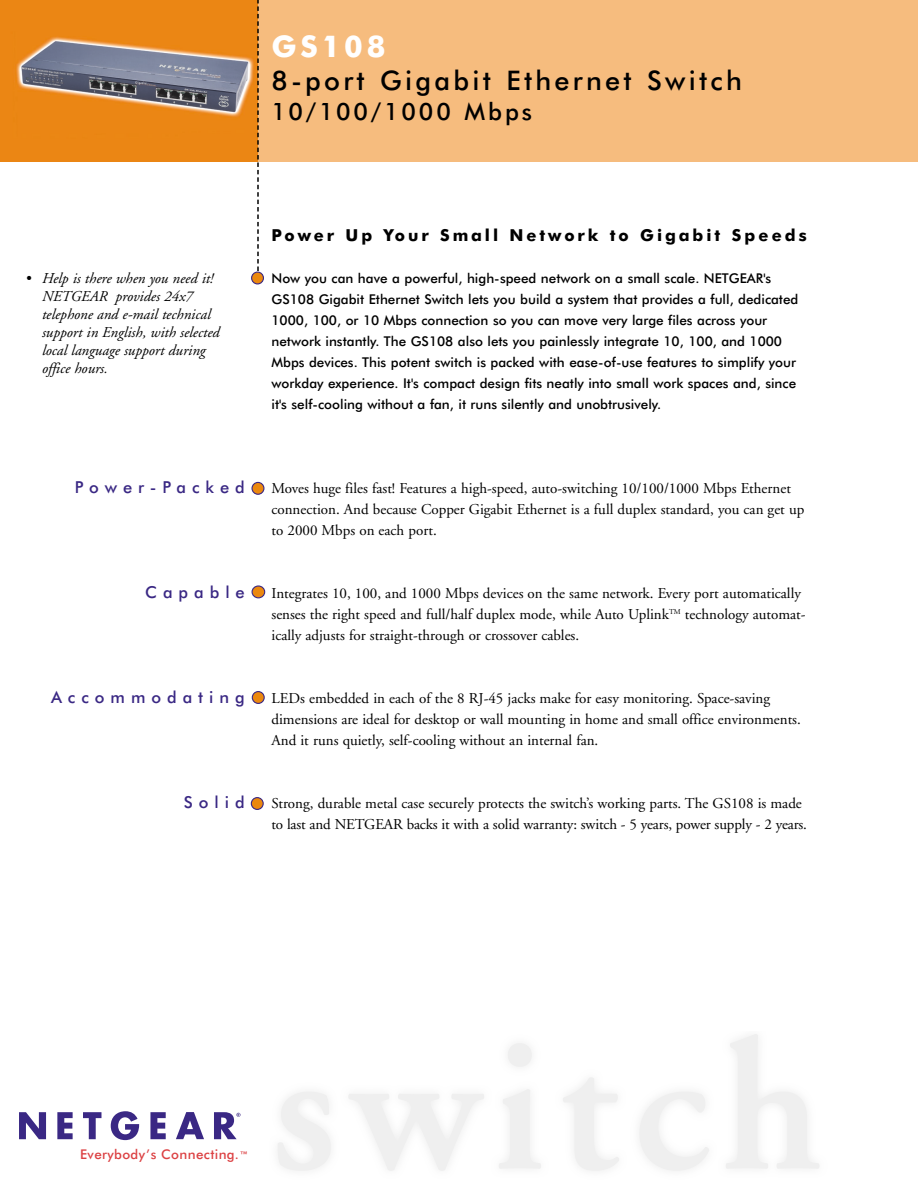
<style>
.page{position:relative;width:918px;height:1188px;background:#fff}
.page>*{position:absolute;margin:0;border:0;box-sizing:border-box;transform-origin:0 0}
.t1{font:700 30px "Futura BT";letter-spacing:.125em;color:#fff}
.t2{font:500 27px "Futura BT";letter-spacing:.12em;color:#000}
.t3{font:500 24px "Futura BT";letter-spacing:.12em;color:#000}
.t4{font:700 16.5px "Futura BT";letter-spacing:.175em;color:#000}
.t5{font:500 16.5px "Futura BT";letter-spacing:.36em;color:#3a2884}
.t6{font:15px/21px "Adobe Garamond";color:#000}
.t7{font:italic 15px/18px "Adobe Garamond";color:#000}
.t8{font:500 13.5px/21px "Futura BT";color:#000}
.t9{font:500 13.35px "Futura BT";letter-spacing:.03em;color:#dc4244}
.s1{font-size:10.65px}
</style>
<div class="page">
<div style="left:243px;top:0;width:675px;height:162px;background:#f6bc7e"></div>
<svg style="left:252px;top:585px;width:13px;height:13px"></svg>
<svg style="left:19px;top:1112px;width:27px;height:27px"></svg>
<svg style="left:57px;top:1112px;width:16px;height:27px"></svg>
<svg style="left:83px;top:1112px;width:18px;height:27px"></svg>
<svg style="left:111px;top:1111px;width:28px;height:29px"></svg>
<svg style="left:150px;top:1112px;width:16px;height:27px"></svg>
<svg style="left:176px;top:1112px;width:28px;height:27px"></svg>
<svg style="left:214px;top:1112px;width:27px;height:27px"></svg>
<img style="left:0;top:0;width:251px;height:162px">
<svg style="left:251px;top:797px;width:13px;height:13px"></svg>
<svg style="left:251px;top:0;width:13px;height:284px"></svg>
<svg style="left:251px;top:482px;width:13px;height:13px"></svg>
<svg style="left:252px;top:691px;width:13px;height:13px"></svg>
<h1 class="t1" style="left:272px;top:33px;width:115px">GS108</h1>
<h2 class="t2" style="left:272px;top:69px;width:472px">8-port Gigabit Ethernet Switch</h2>
<h3 class="t3" style="left:272px;top:102px;width:262px">10/100/1000 Mbps</h3>
<p class="t7" style="left:42px;top:271px;width:179px;text-indent:-16px">• Help is there when you need it!<br>NETGEAR provides 24x7 telephone and e-mail technical support in English, with selected local language support during office hours.</p>
<p class="t4" style="left:272px;top:228px;width:537px">Power Up Your Small Network to Gigabit Speeds</p>
<p class="t8" style="left:272px;top:269px;width:528px">Now you can have a powerful, high-speed network on a small scale. NETGEAR's GS108 Gigabit Ethernet Switch lets you build a system that provides a full, dedicated 1000, 100, or 10 Mbps connection so you can move very large files across your network instantly. The GS108 also lets you painlessly integrate 10, 100, and 1000<br>Mbps devices. This potent switch is packed with ease-of-use features to simplify your workday experience. It's compact design fits neatly into small work spaces and, since it's self-cooling without a fan, it runs silently and unobtrusively.</p>
<p class="t5" style="left:75px;top:480px;width:171px">Power-Packed</p>
<p class="t6" style="left:272px;top:479px;width:534px">Moves huge files fast! Features a high-speed, auto-switching 10/100/1000 Mbps Ethernet connection. And because Copper Gigabit Ethernet is a full duplex standard, you can get up to 2000 Mbps on each port.</p>
<p class="t5" style="left:145px;top:585px;width:101px">Capable</p>
<p class="t6" style="left:272px;top:584px;width:536px">Integrates 10, 100, and 1000 Mbps devices on the same network. Every port automatically senses the right speed and full/half duplex mode, while Auto Uplink<sup>TM</sup> technology automat&shy;ically adjusts for straight-through or crossover cables.</p>
<p class="t5" style="left:51px;top:690px;width:195px">Accommodating</p>
<p class="t6" style="left:272px;top:689px;width:531px">LEDs embedded in each of the 8 RJ-45 jacks make for easy monitoring. Space-saving dimensions are ideal for desktop or wall mounting in home and small office environments.<br>And it runs quietly, self-cooling without an internal fan.</p>
<p class="t5" style="left:184px;top:795px;width:62px">Solid</p>
<p class="t6" style="left:272px;top:794px;width:537px">Strong, durable metal case securely protects the switch’s working parts. The GS108 is made to last and NETGEAR backs it with a solid warranty: switch - 5 years, power supply - 2 years.</p>
<p class="t9" style="left:80px;top:1148px;width:170px">Everybody’s Connecting.<span class="s1">™</span></p>
</div>
